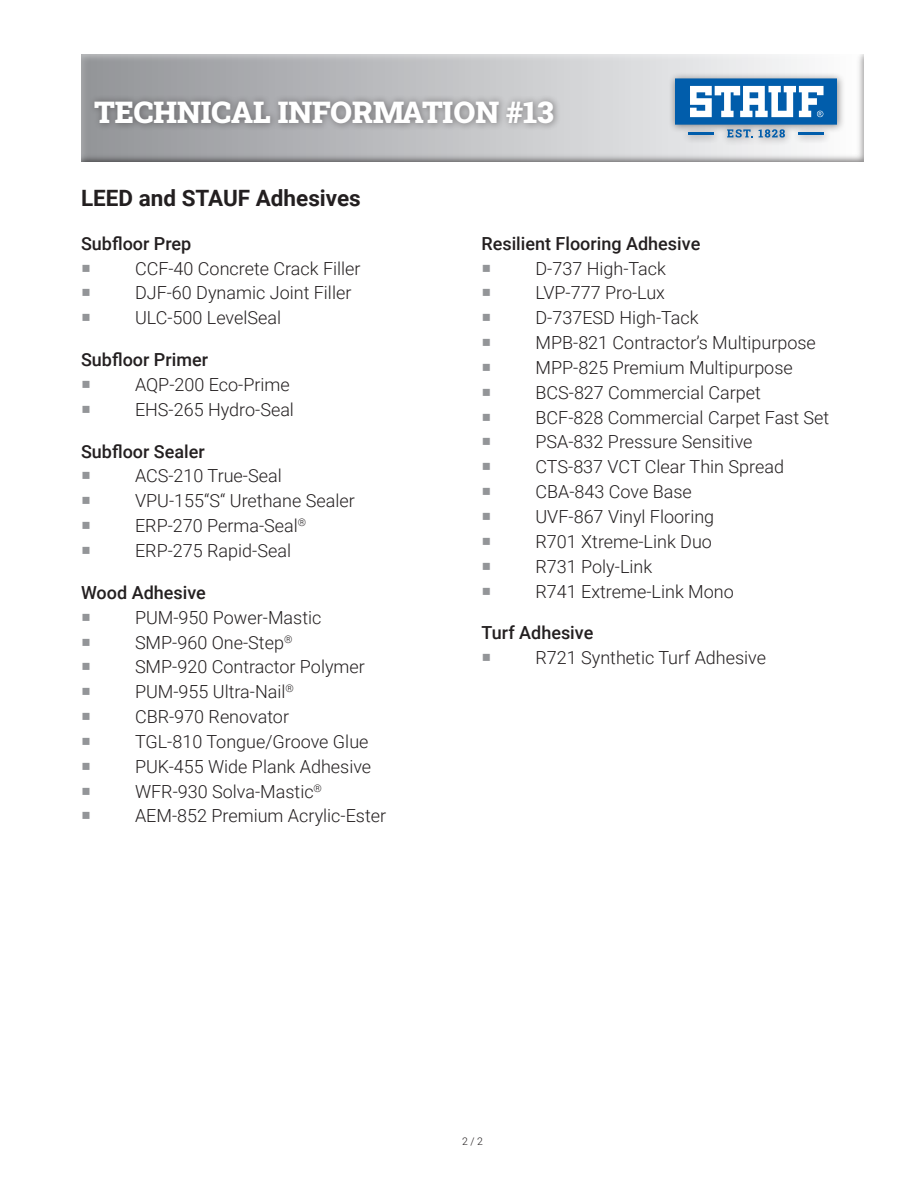
<style>
.page{position:relative;width:918px;height:1188px;background:#fff}
.page>*{position:absolute;margin:0;border:0;box-sizing:border-box;transform-origin:0 0}
.t1{font:30px "Roboto Slab";color:#fff}
.t2{font:700 22.5px "Roboto";color:#231f20}
.t3{font:300 18px "Roboto";color:#231f20}
.t4{font:500 18px "Roboto";color:#231f20}
.t5{font:300 10.5px "Roboto";color:#231f20}
</style>
<div class="page">
<div style="left:80px;top:54px;width:785px;height:110px;background:#231f20;opacity:.75"></div>
<div style="left:88px;top:94px;width:474px;height:37px;background:#231f20;opacity:.5"></div>
<div style="left:668px;top:71px;width:178px;height:75px;background:#231f20;opacity:.5"></div>
<svg style="left:675px;top:78px;width:162px;height:60px"></svg>
<p class="t1" style="left:94px;top:91px;width:461px">TECHNICAL INFORMATION #13</p>
<p class="t2" style="left:81px;top:182px;width:281px">LEED and STAUF Adhesives</p>
<p class="t4" style="left:81px;top:231px;width:112px">Subfloor Prep</p>
<p class="t3" style="left:135px;top:256px;width:227px">CCF-40 Concrete Crack Filler</p>
<p class="t3" style="left:135px;top:280px;width:218px">DJF-60 Dynamic Joint Filler</p>
<p class="t3" style="left:135px;top:305px;width:148px">ULC-500 LevelSeal</p>
<p class="t4" style="left:81px;top:347px;width:129px">Subfloor Primer</p>
<p class="t3" style="left:135px;top:372px;width:156px">AQP-200 Eco-Prime</p>
<p class="t3" style="left:135px;top:397px;width:161px">EHS-265 Hydro-Seal</p>
<p class="t4" style="left:81px;top:439px;width:125px">Subfloor Sealer</p>
<p class="t3" style="left:135px;top:463px;width:148px">ACS-210 True-Seal</p>
<p class="t3" style="left:135px;top:488px;width:221px">VPU-155“S“ Urethane Sealer</p>
<p class="t3" style="left:135px;top:513px;width:173px">ERP-270 Perma-Seal<sup>®</sup></p>
<p class="t3" style="left:135px;top:538px;width:158px">ERP-275 Rapid-Seal</p>
<p class="t4" style="left:81px;top:580px;width:126px">Wood Adhesive</p>
<p class="t3" style="left:135px;top:605px;width:188px">PUM-950 Power-Mastic</p>
<p class="t3" style="left:135px;top:630px;width:159px">SMP-960 One-Step<sup>®</sup></p>
<p class="t3" style="left:135px;top:654px;width:231px">SMP-920 Contractor Polymer</p>
<p class="t3" style="left:135px;top:679px;width:160px">PUM-955 Ultra-Nail<sup>®</sup></p>
<p class="t3" style="left:135px;top:704px;width:156px">CBR-970 Renovator</p>
<p class="t3" style="left:135px;top:729px;width:235px">TGL-810 Tongue/Groove Glue</p>
<p class="t3" style="left:135px;top:754px;width:238px">PUK-455 Wide Plank Adhesive</p>
<p class="t3" style="left:135px;top:779px;width:189px">WFR-930 Solva-Mastic<sup>®</sup></p>
<p class="t3" style="left:135px;top:803px;width:253px">AEM-852 Premium Acrylic-Ester</p>
<p class="t4" style="left:482px;top:231px;width:220px">Resilient Flooring Adhesive</p>
<p class="t3" style="left:536px;top:256px;width:132px">D-737 High-Tack</p>
<p class="t3" style="left:536px;top:280px;width:131px">LVP-777 Pro-Lux</p>
<p class="t3" style="left:536px;top:305px;width:165px">D-737ESD High-Tack</p>
<p class="t3" style="left:536px;top:330px;width:282px">MPB-821 Contractor’s Multipurpose</p>
<p class="t3" style="left:536px;top:355px;width:259px">MPP-825 Premium Multipurpose</p>
<p class="t3" style="left:536px;top:380px;width:227px">BCS-827 Commercial Carpet</p>
<p class="t3" style="left:536px;top:405px;width:295px">BCF-828 Commercial Carpet Fast Set</p>
<p class="t3" style="left:536px;top:429px;width:219px">PSA-832 Pressure Sensitive</p>
<p class="t3" style="left:536px;top:454px;width:250px">CTS-837 VCT Clear Thin Spread</p>
<p class="t3" style="left:536px;top:479px;width:158px">CBA-843 Cove Base</p>
<p class="t3" style="left:536px;top:504px;width:180px">UVF-867 Vinyl Flooring</p>
<p class="t3" style="left:536px;top:529px;width:178px">R701 Xtreme-Link Duo</p>
<p class="t3" style="left:536px;top:554px;width:118px">R731 Poly-Link</p>
<p class="t3" style="left:536px;top:579px;width:200px">R741 Extreme-Link Mono</p>
<p class="t4" style="left:482px;top:620px;width:113px">Turf Adhesive</p>
<p class="t3" style="left:536px;top:645px;width:232px">R721 Synthetic Turf Adhesive</p>
<p class="t5" style="left:462px;top:1134px;width:22px">2 / 2</p>
</div>
